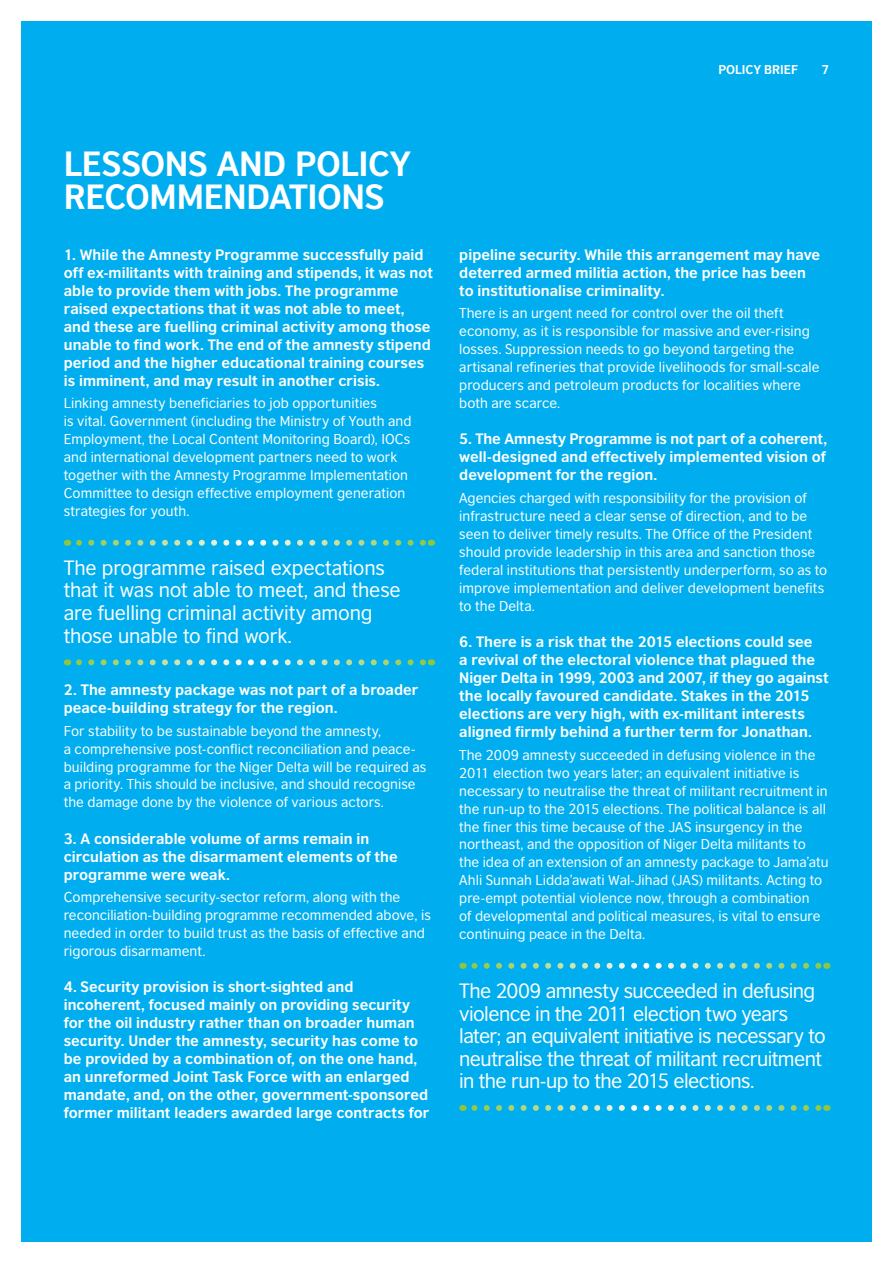
<style>
.page{position:relative;width:893px;height:1263px;background:#fff}
.page>*{position:absolute;margin:0;border:0;box-sizing:border-box;transform-origin:0 0}
.t1{font:700 33px/33px "British Council Sans";letter-spacing:-.01em;color:#fff}
.t2{font:19.5px/22.5px "British Council Sans";letter-spacing:-.03em;color:#fff}
.t3{font:19.5px/22.5px "British Council Sans";letter-spacing:-.01em;color:#fff}
.t4{font:700 14.25px/18px "British Council Sans";letter-spacing:.005em;color:#fff}
.t5{font:13.5px/18px "British Council Sans";letter-spacing:.005em;color:#fff}
.t6{font:700 12px "British Council Sans";color:#fff}
</style>
<div class="page">
<div style="left:21px;top:21px;width:851px;height:1221px;background:#00aeef"></div>
<svg style="left:79px;top:540px;width:346px;height:6px"></svg>
<svg style="left:79px;top:659px;width:346px;height:6px"></svg>
<svg style="left:474px;top:963px;width:346px;height:6px"></svg>
<svg style="left:474px;top:1105px;width:346px;height:6px"></svg>
<p class="t6" style="left:718px;top:62px;width:8px">POLICY</p>
<p class="t6" style="left:764px;top:62px;width:8px">BRIEF</p>
<p class="t6" style="left:821px;top:62px;width:9px">7</p>
<h1 class="t1" style="left:64px;top:147px;width:349px">Lessons and policy recommendations</h1>
<p class="t4" style="left:64px;top:245px;width:371px">1. While the Amnesty Programme successfully paid off ex-militants with training and stipends, it was not able to provide them with jobs. The programme raised expectations that it was not able to meet, and these are fuelling criminal activity among those unable to find work. The end of the amnesty stipend period and the higher educational training courses is imminent, and may result in another crisis.</p>
<p class="t5" style="left:64px;top:394px;width:349px">Linking amnesty beneficiaries to job opportunities<br>is vital. Government (including the Ministry of Youth and Employment, the Local Content Monitoring Board), IOCs and international development partners need to work together with the Amnesty Programme Implementation Committee to design effective employment generation strategies for youth.</p>
<h2 class="t3" style="left:64px;top:556px;width:338px">The programme raised expectations that it was not able to meet, and these are fuelling criminal activity among those unable to find work.</h2>
<p class="t4" style="left:64px;top:680px;width:356px">2. The amnesty package was not part of a broader peace-building strategy for the region.</p>
<p class="t5" style="left:64px;top:721px;width:364px">For stability to be sustainable beyond the amnesty,<br>a comprehensive post-conflict reconciliation and peace&shy;building programme for the Niger Delta will be required as a priority. This should be inclusive, and should recognise the damage done by the violence of various actors.</p>
<p class="t4" style="left:64px;top:829px;width:335px">3. A considerable volume of arms remain in circulation as the disarmament elements of the programme were weak.</p>
<p class="t5" style="left:64px;top:888px;width:369px">Comprehensive security-sector reform, along with the reconciliation-building programme recommended above, is needed in order to build trust as the basis of effective and rigorous disarmament.</p>
<p class="t4" style="left:64px;top:977px;width:367px">4. Security provision is short-sighted and incoherent, focused mainly on providing security for the oil industry rather than on broader human security. Under the amnesty, security has come to be provided by a combination of, on the one hand, an unreformed Joint Task Force with an enlarged mandate, and, on the other, government-sponsored former militant leaders awarded large contracts for</p>
<p class="t4" style="left:459px;top:245px;width:362px">pipeline security. While this arrangement may have deterred armed militia action, the price has been to institutionalise criminality.</p>
<p class="t5" style="left:459px;top:304px;width:362px">There is an urgent need for control over the oil theft economy, as it is responsible for massive and ever-rising losses. Suppression needs to go beyond targeting the artisanal refineries that provide livelihoods for small-scale producers and petroleum products for localities where both are scarce.</p>
<p class="t4" style="left:459px;top:430px;width:369px;text-align:justify">5. The Amnesty Programme is not part of a coherent, well-designed and effectively implemented vision of development for the region.</p>
<p class="t5" style="left:459px;top:489px;width:370px">Agencies charged with responsibility for the provision of infrastructure need a clear sense of direction, and to be seen to deliver timely results. The Office of the President should provide leadership in this area and sanction those federal institutions that persistently underperform, so as to improve implementation and deliver development benefits to the Delta.</p>
<p class="t4" style="left:459px;top:632px;width:371px">6. There is a risk that the 2015 elections could see<br>a revival of the electoral violence that plagued the Niger Delta in 1999, 2003 and 2007, if they go against the locally favoured candidate. Stakes in the 2015 elections are very high, with ex-militant interests aligned firmly behind a further term for Jonathan.</p>
<p class="t5" style="left:459px;top:745px;width:371px">The 2009 amnesty succeeded in defusing violence in the 2011 election two years later; an equivalent initiative is necessary to neutralise the threat of militant recruitment in the run-up to the 2015 elections. The political balance is all the finer this time because of the JAS insurgency in the northeast, and the opposition of Niger Delta militants to the idea of an extension of an amnesty package to Jama’atu Ahli Sunnah Lidda’awati Wal-Jihad (JAS) militants. Acting to pre-empt potential violence now, through a combination<br>of developmental and political measures, is vital to ensure continuing peace in the Delta.</p>
<h2 class="t2" style="left:459px;top:979px;width:368px">The 2009 amnesty succeeded in defusing violence in the 2011 election two years later; an equivalent initiative is necessary to neutralise the threat of militant recruitment in the run-up to the 2015 elections.</h2>
</div>
